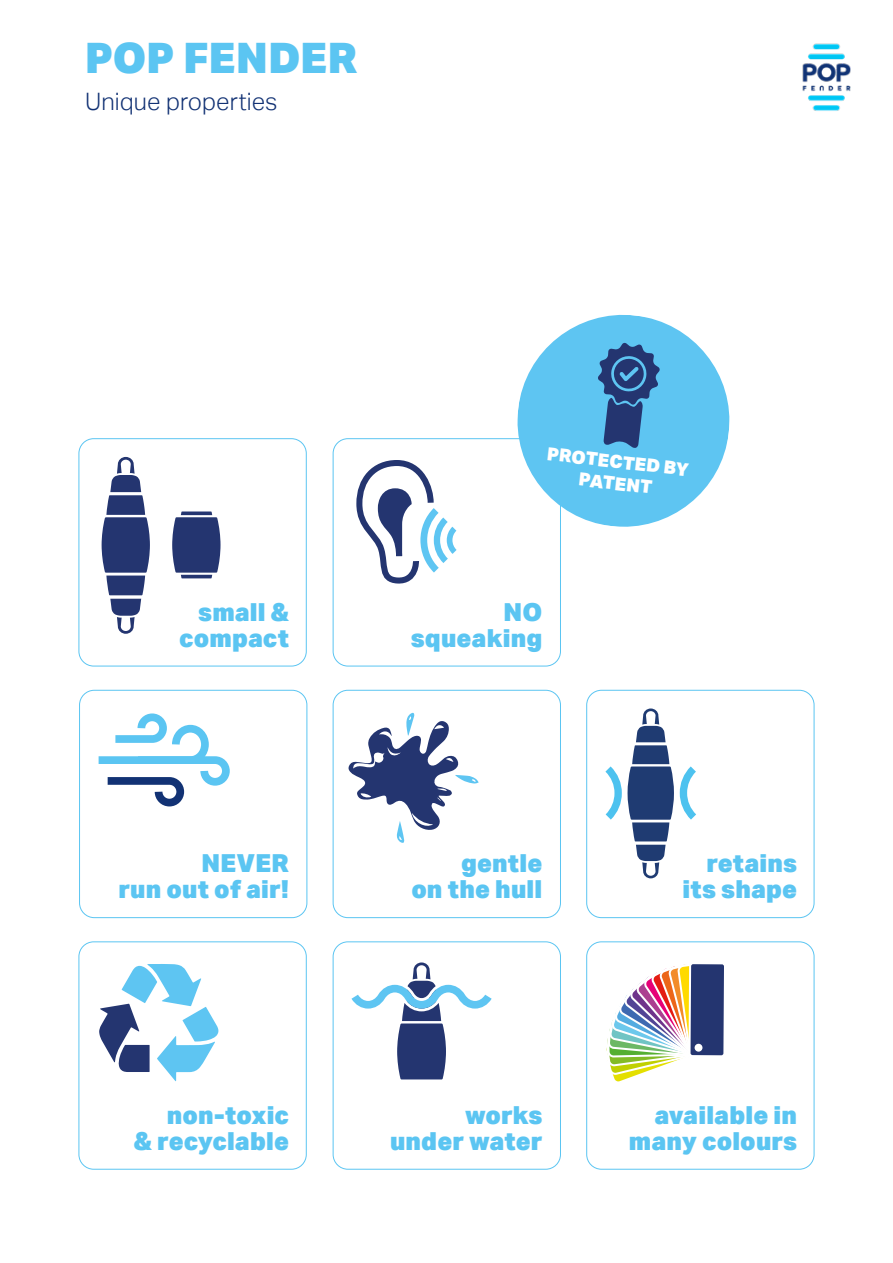
<style>
.page{position:relative;width:893px;height:1263px;background:#fff}
.page>*{position:absolute;margin:0;border:0;box-sizing:border-box;transform-origin:0 0}
.t1{font:900 42px "Aktiv Grotesk";letter-spacing:.005em;color:#5bc5f2}
.t2{font:900 24.75px/25.5px "Aktiv Grotesk";letter-spacing:.005em;color:#5bc5f2;text-align:right}
.t3{font:300 24px "Aktiv Grotesk";letter-spacing:.005em;color:#123274}
.t4{font:900 18px/21.6px "Aktiv Grotesk";color:#fff;text-align:center}
</style>
<div class="page">
<div style="left:586px;top:941px;width:228px;height:229px;border:1px solid #5bc5f2;border-radius:15px"></div>
<svg style="left:606px;top:964px;width:118px;height:118px"></svg>
<div style="left:695px;top:1044px;width:7px;height:8px;background:#fff;border-radius:50%"></div>
<div style="left:78px;top:438px;width:229px;height:228px;border:1px solid #5bc5f2;border-radius:15px"></div>
<svg style="left:102px;top:457px;width:48px;height:177px"></svg>
<svg style="left:172px;top:511px;width:49px;height:67px"></svg>
<div style="left:586px;top:690px;width:228px;height:228px;border:1px solid #5bc5f2;border-radius:15px"></div>
<svg style="left:680px;top:766px;width:16px;height:54px"></svg>
<svg style="left:605px;top:708px;width:69px;height:170px"></svg>
<div style="left:79px;top:690px;width:228px;height:228px;border:1px solid #5bc5f2;border-radius:15px"></div>
<div style="left:78px;top:941px;width:229px;height:229px;border:1px solid #5bc5f2;border-radius:15px"></div>
<svg style="left:99px;top:964px;width:119px;height:117px"></svg>
<div style="left:333px;top:941px;width:228px;height:229px;border:1px solid #5bc5f2;border-radius:15px"></div>
<svg style="left:351px;top:962px;width:141px;height:117px"></svg>
<div style="left:333px;top:438px;width:228px;height:228px;border:1px solid #5bc5f2;border-radius:15px"></div>
<svg style="left:356px;top:460px;width:101px;height:123px"></svg>
<div style="left:333px;top:690px;width:228px;height:228px;border:1px solid #5bc5f2;border-radius:15px"></div>
<svg style="left:349px;top:713px;width:130px;height:130px"></svg>
<svg style="left:98px;top:713px;width:132px;height:94px"></svg>
<svg style="left:512px;top:314px;width:218px;height:219px;fill:#5ec5f2"></svg>
<svg style="left:597px;top:342px;width:63px;height:107px"></svg>
<img style="left:802px;top:43px;width:48px;height:68px">
<h1 class="t1" style="left:85px;top:30px;width:274px">POP FENDER</h1>
<p class="t3" style="left:85px;top:88px;width:194px">Unique properties</p>
<p class="t2" style="left:179px;top:599px;width:111px">small &amp; compact</p>
<p class="t2" style="left:118px;top:850px;width:172px">NEVER<br>run out of air!</p>
<p class="t2" style="left:134px;top:1102px;width:157px">non-toxic<br>&amp; recyclable</p>
<p class="t4" style="left:548px;top:443px;width:144px;rotate:6deg">PROTECTED BY<br>PATENT</p>
<p class="t2" style="left:411px;top:599px;width:133px">NO squeaking</p>
<p class="t2" style="left:411px;top:850px;width:133px">gentle<br>on the hull</p>
<p class="t2" style="left:390px;top:1102px;width:154px">works under water</p>
<p class="t2" style="left:682px;top:850px;width:116px">retains its shape</p>
<p class="t2" style="left:629px;top:1102px;width:170px">available in many colours</p>
</div>
